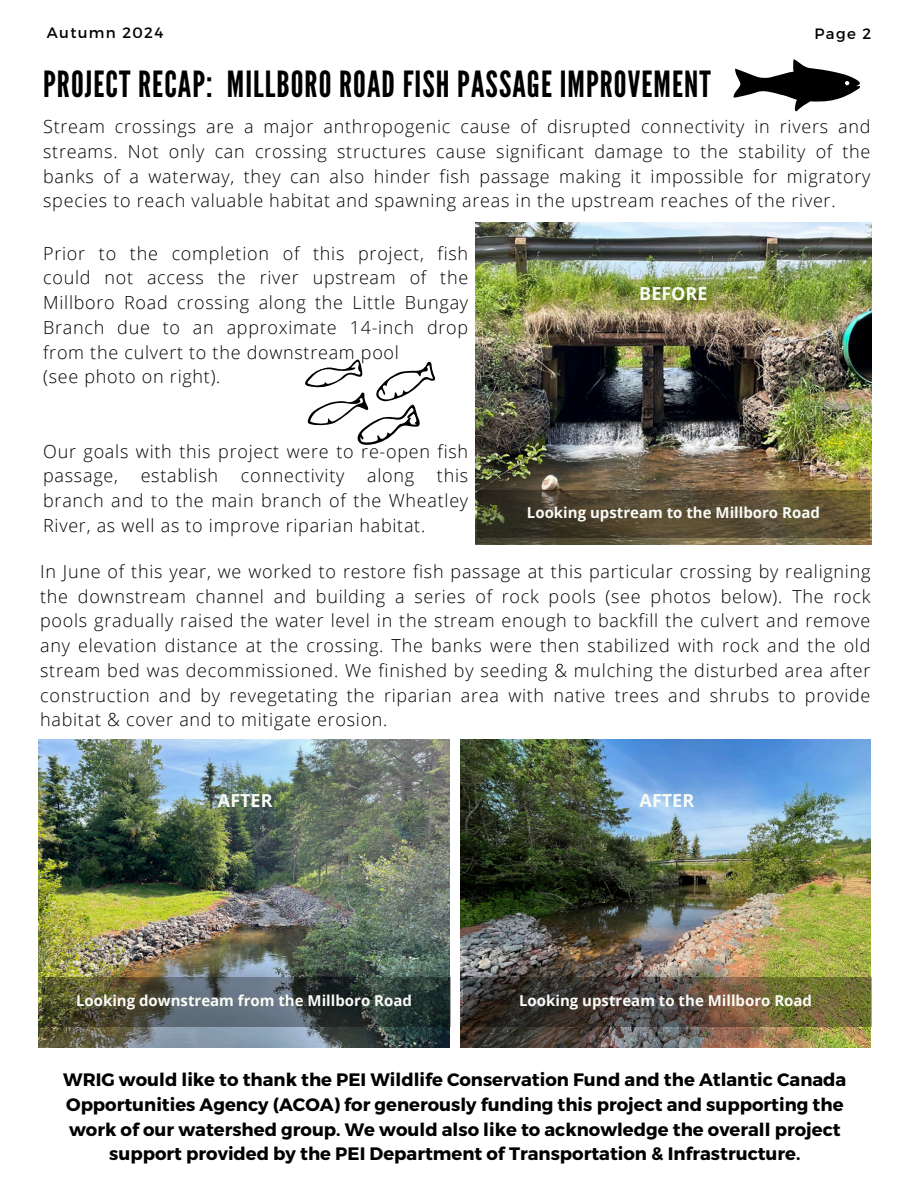
<style>
.page{position:relative;width:918px;height:1188px;background:#fff}
.page>*{position:absolute;margin:0;border:0;box-sizing:border-box;transform-origin:0 0}
.t1{font:36px "League Gothic";letter-spacing:.03em;color:#000}
.t2{font:300 18px/24.8px "Open Sans";letter-spacing:.04em;color:#000;text-align:justify}
.t3{font:700 18px/24.8px "Montserrat";color:#000;text-align:center}
.t4{font:700 18px "Open Sans";color:#f9fbf5}
.t5{font:700 15px "Open Sans";color:#f9fbf5}
.t6{font:15px "Montserrat";letter-spacing:.09em;color:#000}
</style>
<div class="page">
<img style="left:39px;top:739px;width:410px;height:308px">
<img style="left:38px;top:939px;width:413px;height:77px">
<svg style="left:42px;top:978px;width:408px;height:48px;background:#474f49"></svg>
<img style="left:476px;top:223px;width:396px;height:322px">
<img style="left:475px;top:453px;width:397px;height:75px">
<svg style="left:477px;top:491px;width:393px;height:47px;background:#524831"></svg>
<img style="left:460px;top:739px;width:411px;height:308px">
<img style="left:460px;top:939px;width:412px;height:77px">
<img style="left:464px;top:978px;width:408px;height:48px">
<svg style="left:305px;top:358px;width:245px;height:98px"></svg>
<svg style="left:733px;top:59px;width:127px;height:52px"></svg>
<p class="t6" style="left:47px;top:23px;width:118px">Autumn 2024</p>
<h1 class="t6" style="left:814px;top:24px;width:58px">Page 2</h1>
<h4 class="t1" style="left:43px;top:63px;width:669px">PROJECT RECAP: MILLBORO ROAD FISH PASSAGE IMPROVEMENT</h4>
<p class="t2" style="left:43px;top:114px;width:829px">Stream crossings are a major anthropogenic cause of disrupted connectivity in rivers and streams. Not only can crossing structures cause significant damage to the stability of the banks of a waterway, they can also hinder fish passage making it impossible for migratory species to reach valuable habitat and spawning areas in the upstream reaches of the river.</p>
<p class="t2" style="left:43px;top:240px;width:427px;text-align:left">Prior to the completion of this project, fish could not access the river upstream of the Millboro Road crossing along the Little Bungay Branch due to an approximate 14-inch drop from the culvert to the downstream pool<br>(see photo on right).</p>
<p class="t2" style="left:43px;top:438px;width:427px">Our goals with this project were to re-open fish passage,</p>
<p class="t2" style="left:43px;top:463px;width:427px;text-indent:394px">this branch and to the main branch of the Wheatley River, as well as to improve riparian habitat.</p>
<p class="t2" style="left:141px;top:463px;width:79px">establish</p>
<p class="t2" style="left:241px;top:463px;width:105px">connectivity</p>
<p class="t2" style="left:367px;top:463px;width:49px">along</p>
<h4 class="t4" style="left:639px;top:281px;width:70px">BEFORE</h4>
<p class="t5" style="left:527px;top:502px;width:294px">Looking upstream to the Millboro Road</p>
<h5 class="t2" style="left:40px;top:558px;width:832px">In June of this year, we worked to restore fish passage at this particular crossing by realigning the downstream channel and building a series of rock pools (see photos below). The rock pools gradually raised the water level in the stream enough to backfill the culvert and remove any elevation distance at the crossing. The banks were then stabilized with rock and the old stream bed was decommissioned. We finished by seeding &amp; mulching the disturbed area after construction and by revegetating the riparian area with native trees and shrubs to provide habitat &amp; cover and to mitigate erosion.</h5>
<h2 class="t4" style="left:218px;top:787px;width:56px">AFTER</h2>
<h4 class="t5" style="left:76px;top:990px;width:337px">Looking downstream from the Millboro Road</h4>
<p class="t4" style="left:640px;top:787px;width:56px">AFTER</p>
<p class="t5" style="left:519px;top:990px;width:294px">Looking upstream to the Millboro Road</p>
<h4 class="t3" style="left:63px;top:1066px;width:785px">WRIG would like to thank the PEI Wildlife Conservation Fund and the Atlantic Canada Opportunities Agency (ACOA) for generously funding this project and supporting the work of our watershed group. We would also like to acknowledge the overall project support provided by the PEI Department of Transportation &amp; Infrastructure.</h4>
</div>
